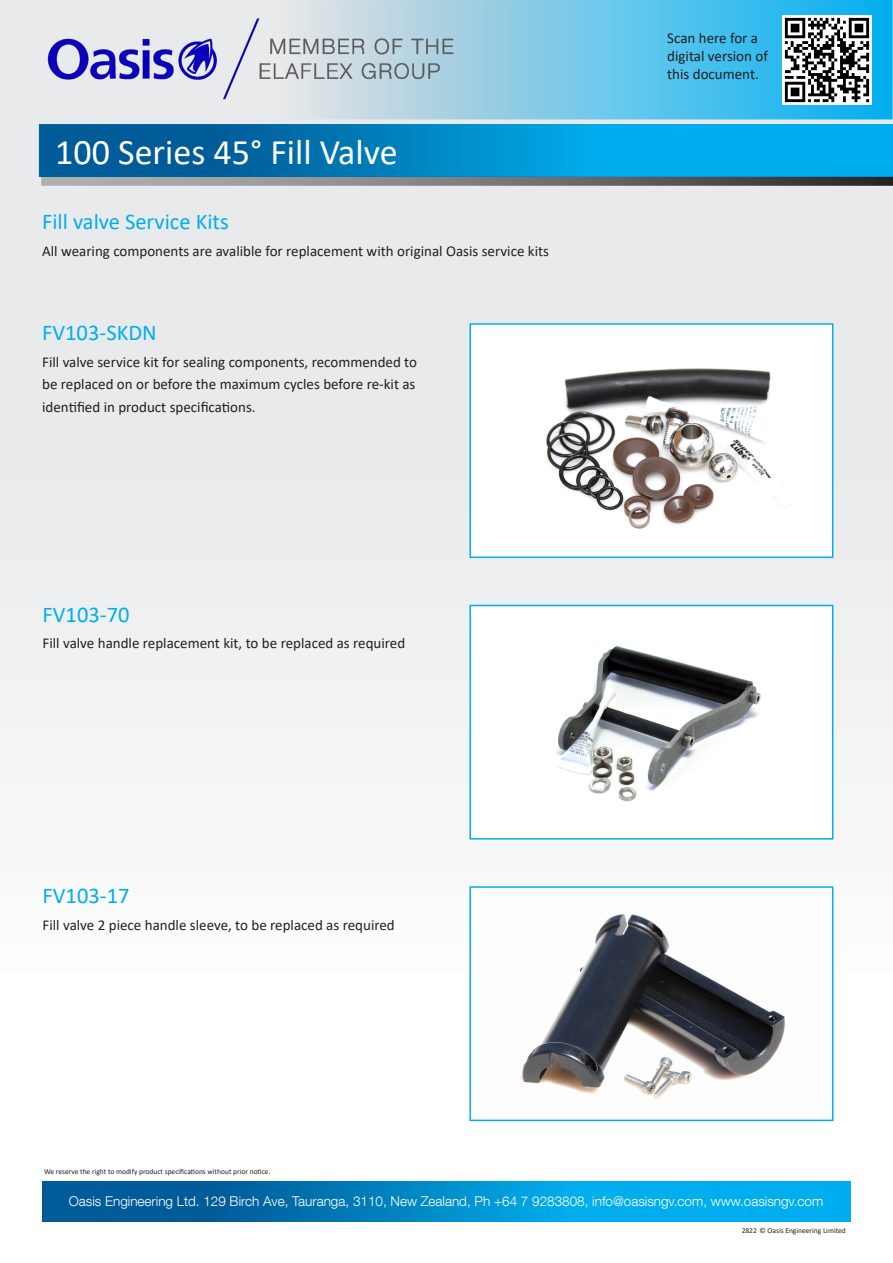
<style>
.page{position:relative;width:893px;height:1263px;background:#fff}
.page>*{position:absolute;margin:0;border:0;box-sizing:border-box;transform-origin:0 0}
.t1{font:36px "Calibri";color:#fff}
.t2{font:22.5px "Calibri";color:#00aeef}
.t3{font:15px/18px "Calibri";color:#231f20}
.t4{font:300 13.5px "Helvetica Neue LT Com";color:#fff}
.t5{font:7.5px "Calibri";color:#231f20}
</style>
<div class="page">
<div style="left:0;top:0;width:893px;height:1263px;background:linear-gradient(to bottom,#dce1e4,#fff)"></div>
<svg style="left:42px;top:1181px;width:808px;height:40px;background:#0089c7"></svg>
<svg style="left:42px;top:127px;width:848px;height:47px;background:#0089c8"></svg>
<svg style="left:41px;top:177px;width:852px;height:9px;background:#7b797a"></svg>
<svg style="left:39px;top:3px;width:851px;height:113px;background:#7dcbe9"></svg>
<div style="left:36px;top:0;width:857px;height:119px;border:2px solid #fff"></div>
<img style="left:43px;top:17px;width:415px;height:83px">
<img style="left:782px;top:15px;width:90px;height:89px">
<img style="left:472px;top:608px;width:358px;height:228px">
<div style="left:469px;top:605px;width:364px;height:234px;border:2px solid #00aeef"></div>
<img style="left:472px;top:889px;width:358px;height:229px">
<div style="left:469px;top:886px;width:364px;height:235px;border:2px solid #00aeef"></div>
<img style="left:472px;top:326px;width:358px;height:229px">
<div style="left:469px;top:323px;width:364px;height:235px;border:2px solid #00aeef"></div>
<h1 class="t1" style="left:55px;top:127px;width:344px">100 Series 45° Fill Valve</h1>
<p class="t2" style="left:42px;top:206px;width:188px">Fill valve Service Kits</p>
<p class="t3" style="left:42px;top:241px;width:508px">All wearing components are avalible for replacement with original Oasis service kits</p>
<p class="t2" style="left:42px;top:317px;width:116px">FV103-SKDN</p>
<p class="t3" style="left:42px;top:350px;width:376px;line-height:22.5px;text-align:justify">Fill valve service kit for sealing components, recommended to be replaced on or before the maximum cycles before re-kit as identified in product specifications.</p>
<p class="t2" style="left:43px;top:598px;width:89px">FV103-70</p>
<p class="t3" style="left:43px;top:634px;width:364px">Fill valve handle replacement kit, to be replaced as required</p>
<p class="t2" style="left:43px;top:880px;width:89px">FV103-17</p>
<p class="t3" style="left:43px;top:915px;width:354px">Fill valve 2 piece handle sleeve, to be replaced as required</p>
<p class="t5" style="left:44px;top:1166px;width:228px">We reserve the right to modify product specifications without prior notice.</p>
<p class="t3" style="left:667px;top:29px;width:102px">Scan here for a digital version of this document.</p>
<p class="t4" style="left:69px;top:1193px;width:756px">Oasis Engineering Ltd. 129 Birch Ave, Tauranga, 3110, New Zealand, Ph +64 7 9283808, info@oasisngv.com, www.oasisngv.com</p>
<p class="t5" style="left:742px;top:1225px;width:106px">2822 © Oasis Engineering Limited</p>
</div>
